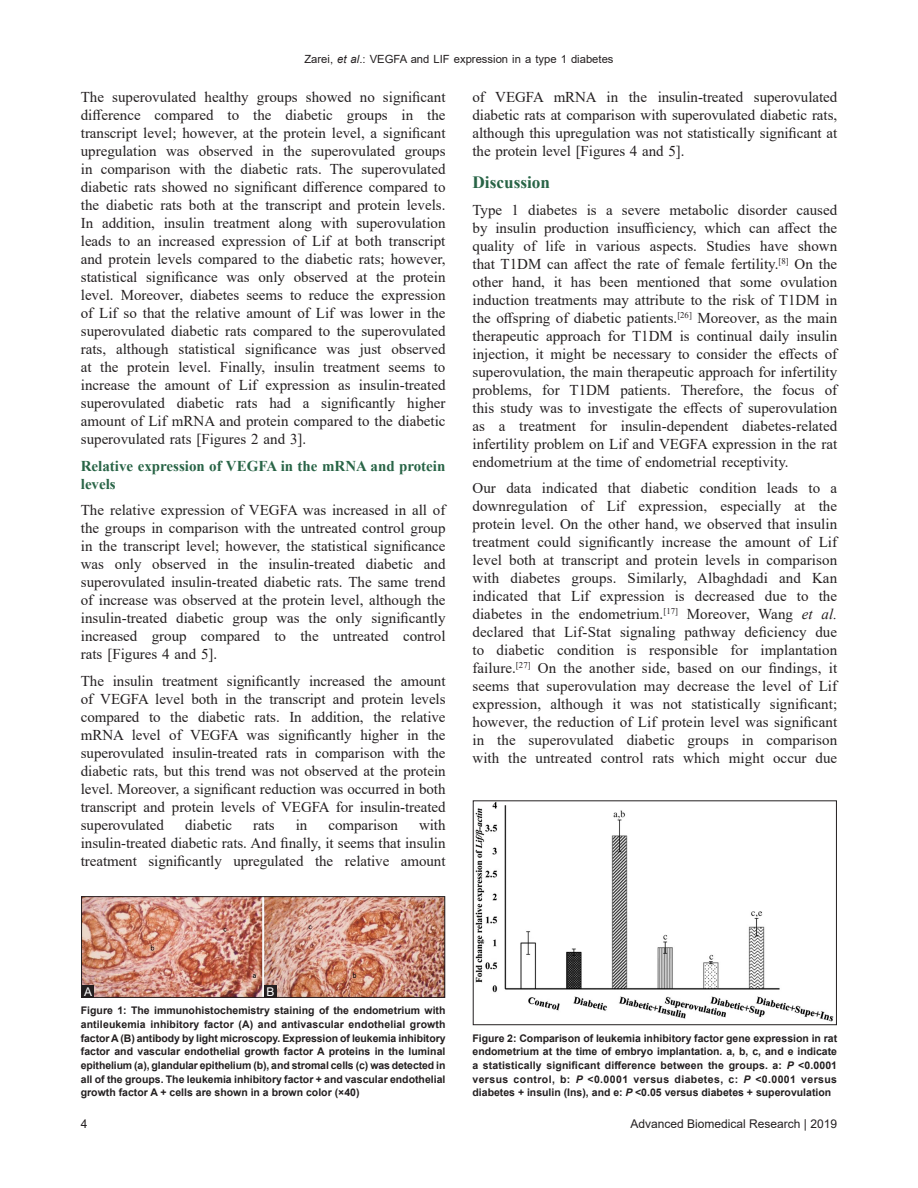
<style>
.page{position:relative;width:918px;height:1188px;background:#fff}
.page>*{position:absolute;margin:0;border:0;box-sizing:border-box;transform-origin:0 0}
.t1{font:700 17.25px "Times New Roman";color:#286446}
.TX{font:15px/18px "Times New Roman";color:#231f20;text-align:justify}
.t2{font:700 15px/18px "Times New Roman";color:#286446}
.t3{font:12px "Arial";color:#231f20}
.LABEL{font:12px "Arial";color:#fff}
.t4{font:11.25px "Arial";color:#231f20}
.FGC{font:700 10.5px/13.6px "Arial";color:#231f20;text-align:justify}
.s1{font-style:italic}
</style>
<div class="page">
<img style="left:475px;top:803px;width:359px;height:219px">
<div style="left:473px;top:801px;width:364px;height:224px;border:1px solid #231f20"></div>
<img style="left:83px;top:898px;width:360px;height:98px">
<div style="left:81px;top:896px;width:364px;height:102px;border:1px solid #231f20"></div>
<div style="left:264px;top:985px;width:13px;height:13px;background:#231f20"></div>
<div style="left:81px;top:985px;width:13px;height:13px;background:#231f20"></div>
<p class="t4" style="left:304px;top:51px;width:311px">Zarei, <span class="s1">et al</span>.: VEGFA and LIF expression in a type 1 diabetes</p>
<p class="TX" style="left:81px;top:88px;width:366px">The superovulated healthy groups showed no significant difference compared to the diabetic groups in the transcript level; however, at the protein level, a significant upregulation was observed in the superovulated groups in comparison with the diabetic rats. The superovulated diabetic rats showed no significant difference compared to the diabetic rats both at the transcript and protein levels.<br>In addition, insulin treatment along with superovulation leads to an increased expression of Lif at both transcript and protein levels compared to the diabetic rats; however, statistical significance was only observed at the protein level. Moreover, diabetes seems to reduce the expression of Lif so that the relative amount of Lif was lower in the superovulated diabetic rats compared to the superovulated rats, although statistical significance was just observed at the protein level. Finally, insulin treatment seems to increase the amount of Lif expression as insulin‑treated superovulated diabetic rats had a significantly higher amount of Lif mRNA and protein compared to the diabetic superovulated rats [Figures 2 and 3].</p>
<h2 class="t2" style="left:81px;top:456px;width:366px">Relative expression of VEGFA in the mRNA and protein levels</h2>
<p class="TX" style="left:81px;top:501px;width:366px">The relative expression of VEGFA was increased in all of the groups in comparison with the untreated control group in the transcript level; however, the statistical significance was only observed in the insulin‑treated diabetic and superovulated insulin‑treated diabetic rats. The same trend of increase was observed at the protein level, although the insulin‑treated diabetic group was the only significantly increased group compared to the untreated control rats [Figures 4 and 5].</p>
<p class="TX" style="left:81px;top:671px;width:366px">The insulin treatment significantly increased the amount of VEGFA level both in the transcript and protein levels compared to the diabetic rats. In addition, the relative mRNA level of VEGFA was significantly higher in the superovulated insulin‑treated rats in comparison with the diabetic rats, but this trend was not observed at the protein level. Moreover, a significant reduction was occurred in both transcript and protein levels of VEGFA for insulin‑treated superovulated</p>
<p class="TX" style="left:81px;top:815px;width:366px;text-indent:338px">with insulin‑treated diabetic rats. And finally, it seems that insulin treatment significantly upregulated the relative amount</p>
<p class="TX" style="left:185px;top:815px;width:48px">diabetic</p>
<p class="TX" style="left:253px;top:815px;width:23px">rats</p>
<p class="TX" style="left:296px;top:815px;width:13px">in</p>
<p class="TX" style="left:329px;top:815px;width:71px">comparison</p>
<p class="TX" style="left:472px;top:88px;width:366px">of VEGFA mRNA in the insulin‑treated superovulated diabetic rats at comparison with superovulated diabetic rats, although this upregulation was not statistically significant at the protein level [Figures 4 and 5].</p>
<h1 class="t1" style="left:472px;top:170px;width:79px">Discussion</h1>
<p class="TX" style="left:472px;top:200px;width:366px">Type 1 diabetes is a severe metabolic disorder caused by insulin production insufficiency, which can affect the quality of life in various aspects. Studies have shown that T1DM can affect the rate of female fertility.<sup>[8]</sup> On the other hand, it has been mentioned that some ovulation induction treatments may attribute to the risk of T1DM in the offspring of diabetic patients.<sup>[26]</sup> Moreover, as the main therapeutic approach for T1DM is continual daily insulin injection, it might be necessary to consider the effects of superovulation, the main therapeutic approach for infertility problems, for T1DM patients. Therefore, the focus of this study was to investigate the effects of superovulation as a treatment for insulin‑dependent diabetes‑related infertility problem on Lif and VEGFA expression in the rat endometrium at the time of endometrial receptivity.</p>
<p class="TX" style="left:472px;top:479px;width:366px">Our data indicated that diabetic condition leads to a downregulation of Lif expression, especially at the protein level. On the other hand, we observed that insulin treatment could significantly increase the amount of Lif level both at transcript and protein levels in comparison with diabetes groups. Similarly, Albaghdadi and Kan indicated that Lif expression is decreased due to the diabetes in the endometrium.<sup>[17]</sup> Moreover, Wang <span class="s1">et al. </span>declared that Lif‑Stat signaling pathway deficiency due to diabetic condition is responsible for implantation failure.<sup>[27]</sup> On the another side, based on our findings, it seems that superovulation may decrease the level of Lif expression, although it was not statistically significant; however, the reduction of Lif protein level was significant in the superovulated diabetic groups in comparison with the untreated control rats which might occur due</p>
<p class="LABEL" style="left:84px;top:984px;width:10px">A</p>
<p class="LABEL" style="left:267px;top:983px;width:10px">B</p>
<p class="FGC" style="left:81px;top:1004px;width:366px">Figure 1: The immunohistochemistry staining of the endometrium with antileukemia inhibitory factor (A) and antivascular endothelial growth factor A (B) antibody by light microscopy. Expression of leukemia inhibitory factor and vascular endothelial growth factor A proteins in the luminal epithelium (a), glandular epithelium (b), and stromal cells (c) was detected in all of the groups. The leukemia inhibitory factor + and vascular endothelial growth factor A + cells are shown in a brown color (×40)</p>
<p class="FGC" style="left:472px;top:1031px;width:366px">Figure 2: Comparison of leukemia inhibitory factor gene expression in rat endometrium at the time of embryo implantation. a, b, c, and e indicate a statistically significant difference between the groups. a: <span class="s1">P</span> &lt;0.0001 versus control, b: <span class="s1">P</span> &lt;0.0001 versus diabetes, c: <span class="s1">P</span> &lt;0.0001 versus diabetes + insulin (Ins), and e: <span class="s1">P</span> &lt;0.05 versus diabetes + superovulation</p>
<p class="t3" style="left:81px;top:1116px;width:8px">4</p>
<p class="t3" style="left:631px;top:1116px;width:208px">Advanced Biomedical Research | 2019</p>
</div>
